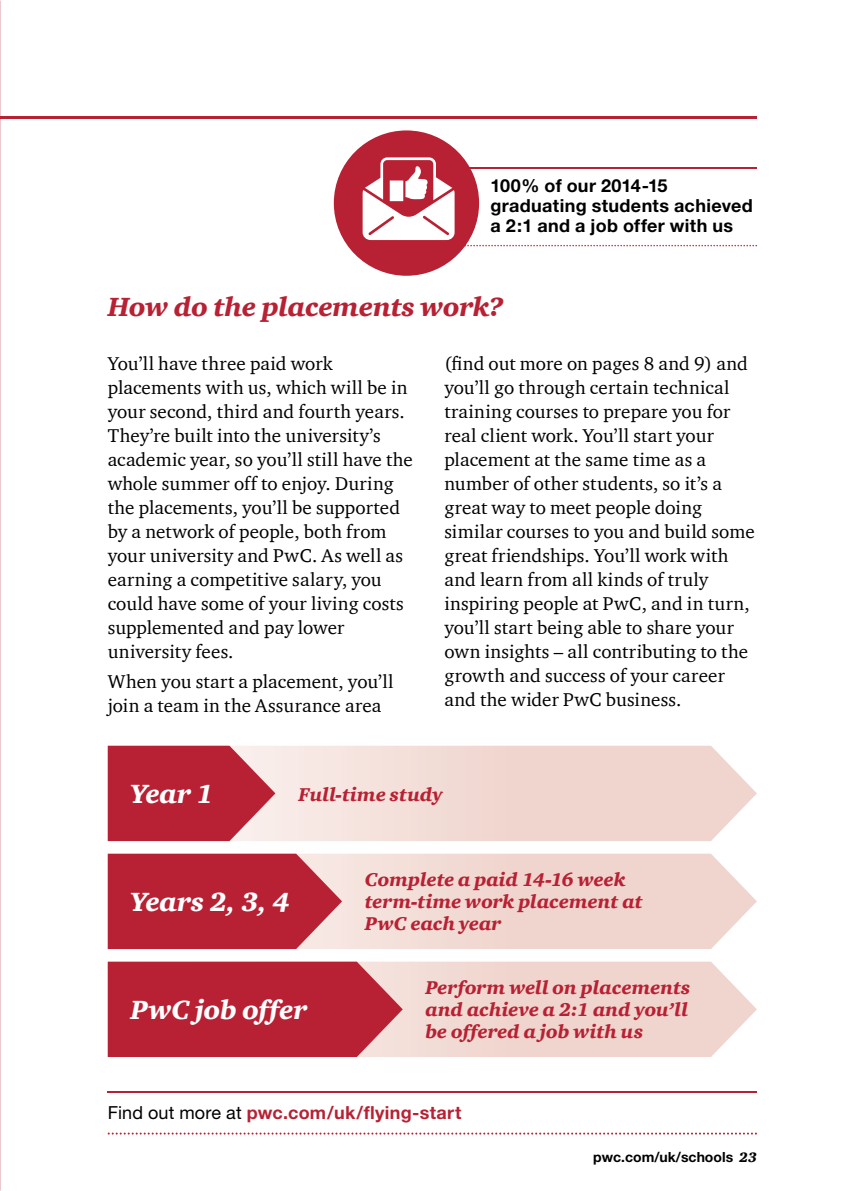
<style>
.page{position:relative;width:842px;height:1191px;background:#fff}
.page>*{position:absolute;margin:0;border:0;box-sizing:border-box;transform-origin:0 0}
.t1{font:italic 900 27px "ITC Charter Com";letter-spacing:-.01em;color:#fff}
.t2{font:italic 900 27px "ITC Charter Com";letter-spacing:-.01em;color:#b82133}
.t3{font:19px/24px "ITC Charter Com";letter-spacing:.005em;color:#000}
.t4{font:italic 900 19px/22px "ITC Charter Com";letter-spacing:.005em;color:#b82133}
.t5{font:700 18px/20px "Helvetica Neue";letter-spacing:.02em;color:#000}
.t6{font:700 18px "Helvetica Neue";letter-spacing:.02em;color:#b82133}
.t7{font:700 14px "Helvetica Neue";color:#000}
.s1{font-weight:400;color:#000}
.s2{font-family:"ITC Charter Com";font-weight:900;font-style:italic}
</style>
<div class="page">
<svg style="left:275px;top:745px;width:482px;height:96px;background:#f2dcd6"></svg>
<svg style="left:342px;top:853px;width:415px;height:96px;background:#f2dad4"></svg>
<svg style="left:403px;top:961px;width:354px;height:96px;background:#f1d9d3"></svg>
<hr style="left:108px;top:1091px;width:649px;height:2px;background:#b82133">
<svg style="left:108px;top:1132px;width:649px;height:2px"></svg>
<hr style="left:0;top:116px;width:757px;height:2px;background:#b82133">
<svg style="left:108px;top:745px;width:167px;height:96px;background:#c13e4d"></svg>
<svg style="left:108px;top:961px;width:295px;height:96px;background:#bd3141"></svg>
<svg style="left:108px;top:853px;width:234px;height:96px;background:#be3545"></svg>
<div style="left:334px;top:130px;width:145px;height:146px;background:#b82133;border-radius:50%"></div>
<svg style="left:363px;top:157px;width:394px;height:89px"></svg>
<p class="t5" style="left:490px;top:175px;width:264px">100% of our 2014-15 graduating students achieved a 2:1 and a job offer with us</p>
<h1 class="t2" style="left:108px;top:290px;width:397px">How do the placements work?</h1>
<p class="t3" style="left:108px;top:351px;width:307px">You’ll have three paid work placements with us, which will be in your second, third and fourth years.<br>They’re built into the university’s academic year, so you’ll still have the whole summer off to enjoy. During the placements, you’ll be supported by a network of people, both from your university and PwC. As well as earning a competitive salary, you could have some of your living costs supplemented and pay lower university fees.</p>
<p class="t3" style="left:108px;top:669px;width:287px">When you start a placement, you’ll join a team in the Assurance area</p>
<p class="t3" style="left:444px;top:351px;width:312px">(find out more on pages 8 and 9) and you’ll go through certain technical training courses to prepare you for real client work. You’ll start your placement at the same time as a number of other students, so it’s a great way to meet people doing similar courses to you and build some great friendships. You’ll work with and learn from all kinds of truly inspiring people at PwC, and in turn, you’ll start being able to share your own insights – all contributing to the growth and success of your career and the wider PwC business.</p>
<h1 class="t1" style="left:130px;top:777px;width:85px">Year 1</h1>
<p class="t4" style="left:298px;top:783px;width:146px">Full-time study</p>
<h1 class="t1" style="left:130px;top:885px;width:161px">Years 2, 3, 4</h1>
<p class="t4" style="left:365px;top:868px;width:279px">Complete a paid 14-16 week term-time work placement at<br>PwC each year</p>
<h1 class="t1" style="left:130px;top:993px;width:178px">PwC job offer</h1>
<p class="t4" style="left:425px;top:976px;width:267px">Perform well on placements and achieve a 2:1 and you’ll be offered a job with us</p>
<p class="t6" style="left:108px;top:1101px;width:355px"><span class="s1">Find out more at</span> pwc.com/uk/flying-start</p>
<p class="t7" style="left:593px;top:1148px;width:165px">pwc.com/uk/schools <span class="s2">23</span></p>
</div>
